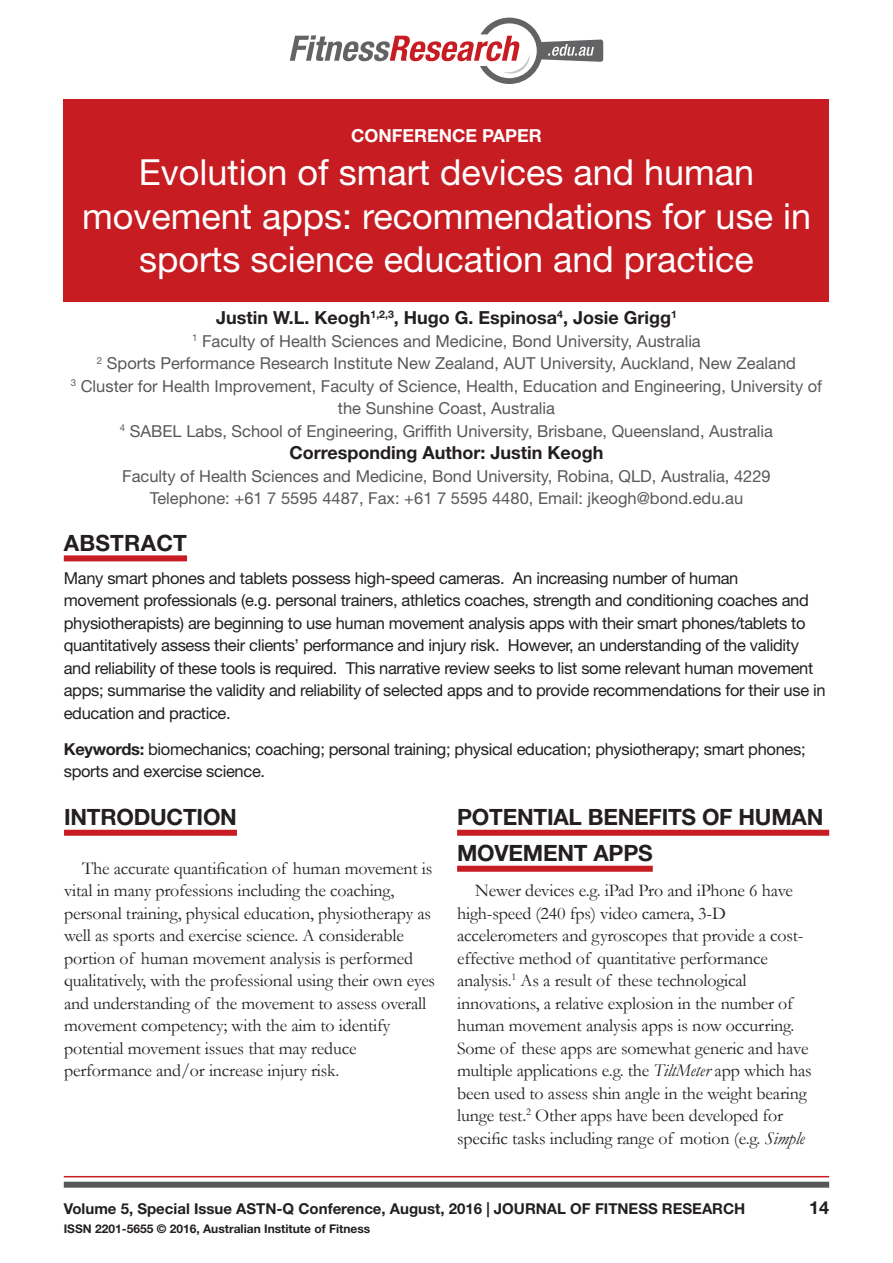
<style>
.page{position:relative;width:893px;height:1263px;background:#fff}
.page>*{position:absolute;margin:0;border:0;box-sizing:border-box;transform-origin:0 0}
.t1{font:36px/43.2px "Helvetica Neue LT Std";color:#fff;text-align:center}
.t2{font:700 22.5px/36px "Helvetica Neue LT Std";letter-spacing:-.01em;color:#231f20}
.t3{font:700 22.5px "Helvetica Neue LT Std";letter-spacing:.01em;color:#231f20}
.Body_Text{font:18px/22.5px "Garamond";letter-spacing:-.01em;color:#231f20}
.Author_Name{font:700 18px "Helvetica Neue LT Std";color:#231f20}
.t4{font:700 18px "Helvetica Neue LT Std";color:#fff}
.Abstract_Body{font:16.5px/22.5px "Helvetica Neue LT Std";letter-spacing:-.02em;color:#231f20}
.Author_University{font:16.5px/22.5px "Helvetica Neue LT Std";color:#57585a;text-align:center}
.t5{font:700 15px "Helvetica Neue LT Std";color:#231f20}
.t6{font:700 12px "Helvetica Neue LT Std";color:#231f20}
.s1{font-weight:700}
.s2{font-style:italic}
</style>
<div class="page">
<div style="left:64px;top:1182px;width:765px;height:6px;background:#57585a"></div>
<hr style="left:64px;top:1176px;width:765px;height:1px;background:#c61c22">
<div style="left:64px;top:555px;width:123px;height:6px;background:#c61c22"></div>
<div style="left:64px;top:100px;width:765px;height:202px;background:#c61c22"></div>
<svg style="left:290px;top:18px;width:313px;height:66px"></svg>
<div style="left:64px;top:830px;width:173px;height:6px;background:#c61c22"></div>
<div style="left:457px;top:830px;width:372px;height:6px;background:#c61c22"></div>
<div style="left:457px;top:866px;width:196px;height:6px;background:#c61c22"></div>
<p class="t4" style="left:351px;top:125px;width:192px">CONFERENCE PAPER</p>
<p class="t1" style="left:82px;top:151px;width:730px">Evolution of smart devices and human movement apps: recommendations for use in sports science education and practice</p>
<p class="Author_Name" style="left:216px;top:307px;width:462px">Justin W.L. Keogh<sup>1,2,3</sup>, Hugo G. Espinosa<sup>4</sup>, Josie Grigg<sup>1</sup></p>
<p class="Author_University" style="left:192px;top:329px;width:510px"><sup>1</sup> Faculty of Health Sciences and Medicine, Bond University, Australia</p>
<p class="Author_University" style="left:97px;top:352px;width:701px"><sup>2</sup> Sports Performance Research Institute New Zealand, AUT University, Auckland, New Zealand</p>
<p class="Author_University" style="left:71px;top:374px;width:753px"><sup>3</sup> Cluster for Health Improvement, Faculty of Science, Health, Education and Engineering, University of the Sunshine Coast, Australia</p>
<p class="Author_University" style="left:120px;top:419px;width:655px"><sup>4</sup> SABEL Labs, School of Engineering, Griffith University, Brisbane, Queensland, Australia</p>
<p class="Author_Name" style="left:289px;top:442px;width:316px">Corresponding Author: Justin Keogh</p>
<p class="Author_University" style="left:122px;top:464px;width:650px">Faculty of Health Sciences and Medicine, Bond University, Robina, QLD, Australia, 4229</p>
<p class="Author_University" style="left:150px;top:487px;width:595px">Telephone: +61 7 5595 4487, Fax: +61 7 5595 4480, Email: jkeogh@bond.edu.au</p>
<h2 class="t3" style="left:64px;top:529px;width:125px">ABSTRACT</h2>
<p class="Abstract_Body" style="left:64px;top:566px;width:763px">Many smart phones and tablets possess high-speed cameras. An increasing number of human<br>movement professionals (e.g. personal trainers, athletics coaches, strength and conditioning coaches and physiotherapists) are beginning to use human movement analysis apps with their smart phones/tablets to quantitatively assess their clients’ performance and injury risk. However, an understanding of the validity and reliability of these tools is required. This narrative review seeks to list some relevant human movement apps; summarise the validity and reliability of selected apps and to provide recommendations for their use in education and practice.</p>
<p class="Abstract_Body" style="left:64px;top:738px;width:743px"><span class="s1">Keywords:</span> biomechanics; coaching; personal training; physical education; physiotherapy; smart phones; sports and exercise science.</p>
<h2 class="t2" style="left:64px;top:799px;width:174px">INTRODUCTION</h2>
<p class="Body_Text" style="left:64px;top:856px;width:373px;text-indent:18px">The accurate quantification of human movement is vital in many professions including the coaching, personal training, physical education, physiotherapy as well as sports and exercise science. A considerable portion of human movement analysis is performed qualitatively, with the professional using their own eyes and understanding of the movement to assess overall movement competency; with the aim to identify potential movement issues that may reduce performance and/or increase injury risk.</p>
<h2 class="t2" style="left:457px;top:799px;width:368px">POTENTIAL BENEFITS OF HUMAN<br>MOVEMENT APPS</h2>
<p class="Body_Text" style="left:457px;top:879px;width:356px;text-indent:18px">Newer devices e.g. iPad Pro and iPhone 6 have high-speed (240 fps) video camera, 3-D accelerometers and gyroscopes that provide a cost&shy;effective method of quantitative performance analysis.<sup>1</sup> As a result of these technological innovations, a relative explosion in the number of human movement analysis apps is now occurring.<br>Some of these apps are somewhat generic and have multiple applications e.g. the <span class="s2">TiltMeter</span> app which has been used to assess shin angle in the weight bearing lunge test.<sup>2</sup> Other apps have been developed for specific tasks including range of motion (e.g. <span class="s2">Simple</span></p>
<p class="t5" style="left:64px;top:1199px;width:683px">Volume 5, Special Issue ASTN-Q Conference, August, 2016 | JOURNAL OF FITNESS RESEARCH</p>
<p class="Author_Name" style="left:809px;top:1196px;width:22px">14</p>
<p class="t6" style="left:64px;top:1221px;width:308px">ISSN 2201-5655 © 2016, Australian Institute of Fitness</p>
</div>
